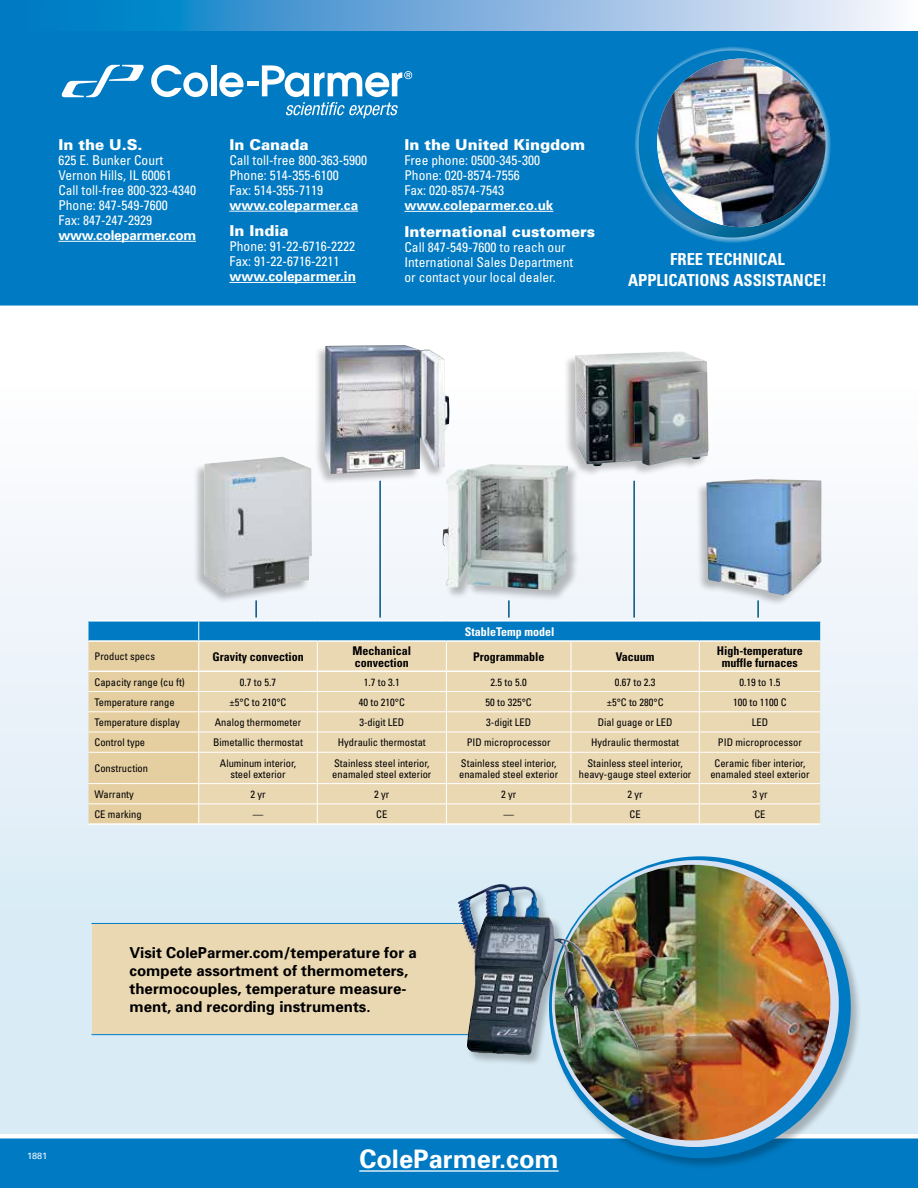
<style>
.page{position:relative;width:918px;height:1188px;background:#fff}
.page>*{position:absolute;margin:0;border:0;box-sizing:border-box;transform-origin:0 0}
.t1{font:700 25.5px "Univers";color:#fff}
.t2{font:700 condensed 16.5px/21px "Univers";color:#fff;text-align:center}
.t3{font:700 15px/18px "Univers";color:#000}
.t4{font:900 15px "Univers";color:#fff}
.t5{font:condensed 13.5px/15px "Univers";color:#fff}
.t6{font:700 13.5px "Univers";color:#fff}
.t7{font:700 13.5px "Univers";letter-spacing:-.02em;color:#fff}
.t8{font:700 condensed 12px/12px "Univers";color:#000}
.t9{font:700 condensed 12px "Univers";color:#fff}
.t10{font:condensed 10.5px/11.2px "Univers";color:#000;text-align:center}
.t11{font:9px "Univers";color:#fff}
</style>
<div class="page">
<div style="left:0;top:386px;width:918px;height:802px;background:linear-gradient(to bottom,#fcfbfe,#cfe6f3)"></div>
<div style="left:0;top:1137px;width:918px;height:51px;background:#007ac2"></div>
<hr style="left:0;top:1134px;width:918px;height:4px;background:#fff">
<hr style="left:359px;top:1170px;width:200px;height:2px;background:#fff">
<div style="left:548px;top:856px;width:314px;height:313px;background:#000;opacity:.25"></div>
<div style="left:549px;top:856px;width:302px;height:302px;background:#007ac2;border-radius:50%"></div>
<svg style="left:552px;top:860px;width:287px;height:287px;background:#cdd8e9"></svg>
<img style="left:555px;top:865px;width:275px;height:275px;border-radius:138px">
<div style="left:0;top:0;width:918px;height:306px;background:#007ac2"></div>
<svg style="left:123px;top:0;width:795px;height:30px;background:#86b8e1"></svg>
<svg style="left:634px;top:46px;width:197px;height:197px;background:#3b98cf"></svg>
<svg style="left:639px;top:51px;width:187px;height:187px"></svg>
<div style="left:650px;top:62px;width:164px;height:164px;background:#007ac2;border-radius:50%"></div>
<img style="left:657px;top:59px;width:169px;height:168px;border-radius:84px">
<hr style="left:404px;top:211px;width:149px;height:1px;background:#fff">
<hr style="left:58px;top:241px;width:138px;height:1px;background:#fff">
<hr style="left:229px;top:211px;width:129px;height:1px;background:#fff">
<hr style="left:229px;top:282px;width:127px;height:1px;background:#fff">
<hr style="left:88px;top:823px;width:111px;height:2px;background:#fff">
<hr style="left:199px;top:823px;width:118px;height:2px;background:#fff">
<hr style="left:317px;top:823px;width:129px;height:2px;background:#fff">
<hr style="left:446px;top:823px;width:125px;height:2px;background:#fff">
<hr style="left:571px;top:823px;width:128px;height:2px;background:#fff">
<hr style="left:699px;top:823px;width:121px;height:2px;background:#fff">
<div style="left:193px;top:456px;width:120px;height:148px;background:#000;opacity:.25"></div>
<img style="left:204px;top:457px;width:108px;height:136px">
<div style="left:314px;top:344px;width:136px;height:141px;background:#000;opacity:.25"></div>
<img style="left:325px;top:345px;width:124px;height:129px">
<div style="left:442px;top:464px;width:138px;height:137px;background:#000;opacity:.25"></div>
<img style="left:443px;top:464px;width:125px;height:126px">
<div style="left:563px;top:351px;width:146px;height:127px;background:#000;opacity:.25"></div>
<img style="left:575px;top:352px;width:133px;height:114px">
<div style="left:695px;top:479px;width:127px;height:128px;background:#000;opacity:.25"></div>
<img style="left:706px;top:479px;width:115px;height:116px">
<hr style="left:379px;top:481px;width:2px;height:137px;background:#005581">
<hr style="left:633px;top:481px;width:2px;height:137px;background:#005581">
<svg style="left:88px;top:600px;width:732px;height:224px;background:#d7d3bc"></svg>
<div style="left:92px;top:923px;width:383px;height:111px;background:#ead8b3"></div>
<hr style="left:92px;top:923px;width:383px;height:1px;background:#007ac2">
<hr style="left:92px;top:1034px;width:383px;height:1px;background:#007ac2">
<div style="left:458px;top:883px;width:192px;height:183px;background:#000;opacity:.25"></div>
<img style="left:455px;top:884px;width:184px;height:171px">
<svg style="left:151px;top:65px;width:57px;height:32px"></svg>
<div style="left:211px;top:65px;width:6px;height:31px;background:#fff"></div>
<svg style="left:219px;top:72px;width:25px;height:25px"></svg>
<div style="left:247px;top:81px;width:11px;height:5px;background:#fff"></div>
<svg style="left:61px;top:65px;width:83px;height:32px"></svg>
<svg style="left:262px;top:65px;width:150px;height:53px"></svg>
<h3 class="t4" style="left:58px;top:135px;width:86px">In the U.S.</h3>
<p class="t5" style="left:58px;top:152px;width:139px">625 E. Bunker Court<br>Vernon Hills, IL 60061<br>Call toll-free 800-323-4340<br>Phone: 847-549-7600<br>Fax: 847-247-2929</p>
<p class="t7" style="left:58px;top:227px;width:139px">www.coleparmer.com</p>
<h3 class="t4" style="left:229px;top:135px;width:81px">In Canada</h3>
<p class="t5" style="left:229px;top:152px;width:139px">Call toll-free 800-363-5900<br>Phone: 514-355-6100<br>Fax: 514-355-7119</p>
<p class="t6" style="left:229px;top:197px;width:130px">www.coleparmer.ca</p>
<h3 class="t4" style="left:229px;top:221px;width:61px">In India</h3>
<p class="t5" style="left:229px;top:239px;width:127px">Phone: 91-22-6716-2222<br>Fax: 91-22-6716-2211</p>
<p class="t6" style="left:229px;top:268px;width:128px">www.coleparmer.in</p>
<h3 class="t4" style="left:404px;top:135px;width:182px">In the United Kingdom</h3>
<p class="t5" style="left:404px;top:153px;width:137px">Free phone: 0500-345-300<br>Phone: 020-8574-7556<br>Fax: 020-8574-7543</p>
<p class="t6" style="left:404px;top:197px;width:151px">www.coleparmer.co.uk</p>
<h3 class="t4" style="left:404px;top:222px;width:192px">International customers</h3>
<p class="t5" style="left:404px;top:239px;width:170px">Call 847-549-7600 to reach our<br>International Sales Department or contact your local dealer.</p>
<h2 class="t2" style="left:628px;top:249px;width:200px">FREE TECHNICAL<br>APPLICATIONS ASSISTANCE!</h2>
<p class="t9" style="left:465px;top:624px;width:91px">StableTemp model</p>
<p class="t10" style="left:95px;top:651px;width:62px">Product specs</p>
<p class="t8" style="left:212px;top:651px;width:93px">Gravity convection</p>
<p class="t8" style="left:353px;top:645px;width:60px">Mechanical convection</p>
<p class="t8" style="left:473px;top:651px;width:73px">Programmable</p>
<p class="t8" style="left:616px;top:651px;width:40px">Vacuum</p>
<p class="t8" style="left:717px;top:645px;width:87px;text-align:center">High-temperature muffle furnaces</p>
<p class="t10" style="left:94px;top:676px;width:92px">Capacity range (cu ft)</p>
<p class="t10" style="left:240px;top:676px;width:38px">0.7 to 5.7</p>
<p class="t10" style="left:364px;top:676px;width:38px">1.7 to 3.1</p>
<p class="t10" style="left:491px;top:676px;width:38px">2.5 to 5.0</p>
<p class="t10" style="left:615px;top:676px;width:42px">0.67 to 2.3</p>
<p class="t10" style="left:740px;top:676px;width:42px">0.19 to 1.5</p>
<p class="t10" style="left:94px;top:696px;width:82px">Temperature range</p>
<p class="t10" style="left:230px;top:696px;width:58px">±5°C to 210°C</p>
<p class="t10" style="left:359px;top:696px;width:48px">40 to 210°C</p>
<p class="t10" style="left:486px;top:696px;width:48px">50 to 325°C</p>
<p class="t10" style="left:607px;top:696px;width:58px">±5°C to 280°C</p>
<p class="t10" style="left:733px;top:696px;width:55px">100 to 1100 C</p>
<p class="t10" style="left:94px;top:717px;width:87px">Temperature display</p>
<p class="t10" style="left:215px;top:717px;width:88px">Analog thermometer</p>
<p class="t10" style="left:359px;top:717px;width:46px">3-digit LED</p>
<p class="t10" style="left:486px;top:717px;width:46px">3-digit LED</p>
<p class="t10" style="left:598px;top:717px;width:76px">Dial guage or LED</p>
<p class="t10" style="left:752px;top:717px;width:18px">LED</p>
<p class="t10" style="left:94px;top:737px;width:52px">Control type</p>
<p class="t10" style="left:213px;top:737px;width:91px">Bimetallic thermostat</p>
<p class="t10" style="left:338px;top:737px;width:90px">Hydraulic thermostat</p>
<p class="t10" style="left:467px;top:737px;width:85px">PID microprocessor</p>
<p class="t10" style="left:591px;top:737px;width:90px">Hydraulic thermostat</p>
<p class="t10" style="left:718px;top:737px;width:85px">PID microprocessor</p>
<p class="t10" style="left:94px;top:763px;width:55px">Construction</p>
<p class="t10" style="left:220px;top:757px;width:78px">Aluminum interior, steel exterior</p>
<p class="t10" style="left:332px;top:757px;width:101px;text-align:left">Stainless steel interior, enamaled steel exterior</p>
<p class="t10" style="left:459px;top:757px;width:101px;text-align:left">Stainless steel interior, enamaled steel exterior</p>
<p class="t10" style="left:579px;top:757px;width:114px">Stainless steel interior, heavy-gauge steel exterior</p>
<p class="t10" style="left:710px;top:757px;width:101px">Ceramic fiber interior, enamaled steel exterior</p>
<p class="t10" style="left:94px;top:788px;width:41px">Warranty</p>
<p class="t10" style="left:250px;top:788px;width:17px">2 yr</p>
<p class="t10" style="left:374px;top:788px;width:17px">2 yr</p>
<p class="t10" style="left:501px;top:788px;width:17px">2 yr</p>
<p class="t10" style="left:628px;top:788px;width:17px">2 yr</p>
<p class="t10" style="left:752px;top:788px;width:17px">3 yr</p>
<p class="t10" style="left:94px;top:808px;width:49px">CE marking</p>
<p class="t10" style="left:253px;top:808px;width:12px">—</p>
<p class="t10" style="left:376px;top:808px;width:13px">CE</p>
<p class="t10" style="left:503px;top:808px;width:12px">—</p>
<p class="t10" style="left:630px;top:808px;width:13px">CE</p>
<p class="t10" style="left:754px;top:808px;width:13px">CE</p>
<h3 class="t3" style="left:130px;top:943px;width:289px">Visit ColeParmer.com/temperature for a compete assortment of thermometers, thermocouples, temperature measure&shy;ment, and recording instruments.</h3>
<p class="t11" style="left:27px;top:1150px;width:22px">1881</p>
<h1 class="t1" style="left:359px;top:1144px;width:201px">ColeParmer.com</h1>
</div>
